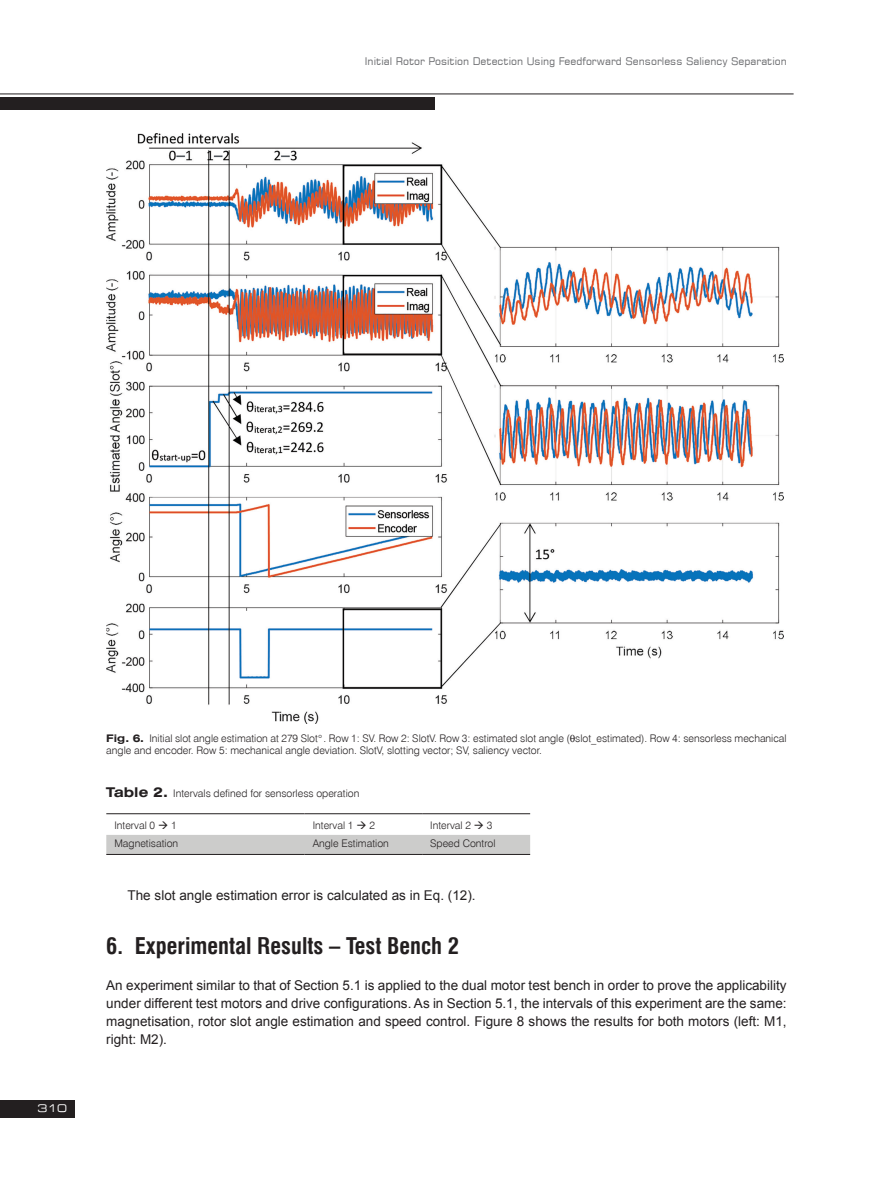
<style>
.page{position:relative;width:893px;height:1178px;background:#fff}
.page>*{position:absolute;margin:0;border:0;box-sizing:border-box;transform-origin:0 0}
._1__Sub-title{font:700 22.5px "Swis 721 Cn EU";color:#231f20}
.TEKST{font:13.5px/18px "Arial";color:#231f20;text-align:justify}
.TEKST_2{font:13.5px "Arial";color:#231f20}
.Fig__1__text{font:10.5px/12.6px "Swis 721 Lt EU";color:#231f20}
.t1{font:10.5px "Square 721 EU";color:#6c6d70}
.Tabela_text{font:10.5px "Swis 721 Lt EU";color:#231f20}
.TB_Caption{font:10.5px "Swis 721 Lt EU";color:#231f20}
.t2{font:10.5px "Square 721 Ex EU";color:#fff}
.s1{font-family:"Swis 721 Ex EU";font-weight:700}
.s2{font-family:"Swis 721 Ex EU";font-weight:700;font-size:13.5px}
</style>
<div class="page">
<div style="left:0;top:97px;width:435px;height:12px;background:#231f20"></div>
<div style="left:0;top:1100px;width:75px;height:17px;background:#231f20"></div>
<hr style="left:0;top:94px;width:794px;height:1px;background:#231f20">
<div style="left:106px;top:835px;width:424px;height:19px;background:#cccccb"></div>
<hr style="left:106px;top:854px;width:199px;height:1px;background:#231f20">
<hr style="left:305px;top:854px;width:117px;height:1px;background:#231f20">
<hr style="left:422px;top:854px;width:108px;height:1px;background:#231f20">
<hr style="left:106px;top:813px;width:199px;height:1px;background:#231f20">
<hr style="left:305px;top:813px;width:117px;height:1px;background:#231f20">
<hr style="left:422px;top:813px;width:108px;height:1px;background:#231f20">
<img style="left:106px;top:134px;width:677px;height:590px">
<p class="t1" style="left:365px;top:54px;width:423px">Initial Rotor Position Detection Using Feedforward Sensorless Saliency Separation</p>
<p class="t2" style="left:37px;top:1102px;width:31px">310</p>
<p class="Fig__1__text" style="left:106px;top:732px;width:682px"><span class="s1">Fig. 6.</span> Initial slot angle estimation at 279 Slot . Row 1: SV. Row 2: SlotV. Row 3: estimated slot angle ( slot_estimated). Row 4: sensorless mechanical angle and encoder. Row 5: mechanical angle deviation. SlotV, slotting vector; SV, saliency vector.</p>
<p class="TB_Caption" style="left:106px;top:787px;width:255px"><span class="s2">Table 2.</span> Intervals defined for sensorless operation</p>
<p class="Tabela_text" style="left:114px;top:819px;width:64px">Interval 0 → 1</p>
<p class="Tabela_text" style="left:313px;top:819px;width:64px">Interval 1 → 2</p>
<p class="Tabela_text" style="left:430px;top:819px;width:64px">Interval 2 → 3</p>
<p class="Tabela_text" style="left:114px;top:837px;width:65px">Magnetisation</p>
<p class="Tabela_text" style="left:313px;top:837px;width:78px">Angle Estimation</p>
<p class="Tabela_text" style="left:430px;top:837px;width:67px">Speed Control</p>
<p class="TEKST_2" style="left:128px;top:886px;width:350px">The slot angle estimation error is calculated as in Eq. (12).</p>
<p class="_1__Sub-title" style="left:106px;top:932px;width:354px">6. Experimental Results – Test Bench 2</p>
<p class="TEKST" style="left:106px;top:976px;width:682px">An experiment similar to that of Section 5.1 is applied to the dual motor test bench in order to prove the applicability under different test motors and drive configurations. As in Section 5.1, the intervals of this experiment are the same: magnetisation, rotor slot angle estimation and speed control. Figure 8 shows the results for both motors (left: M1, right: M2).</p>
</div>
